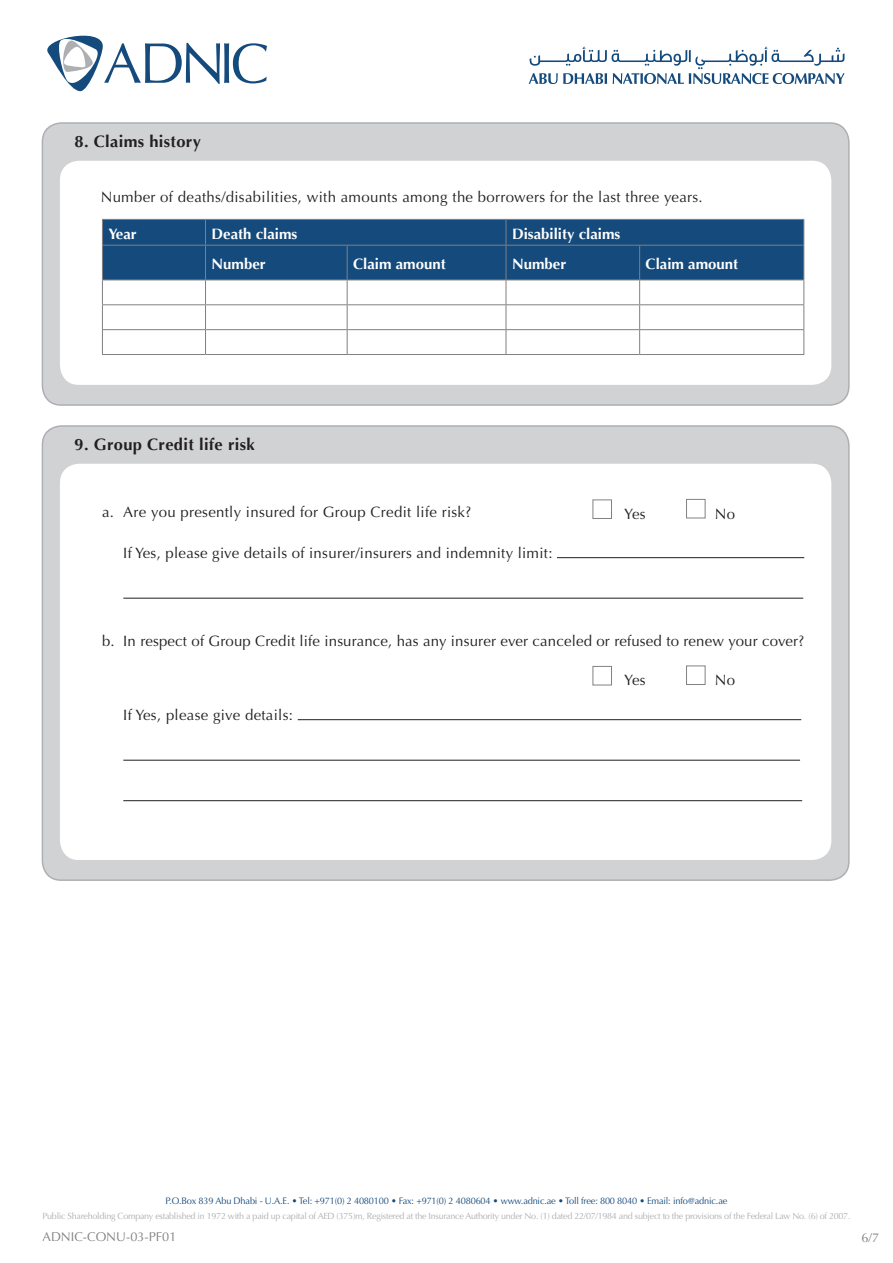
<style>
.page{position:relative;width:893px;height:1263px;background:#fff}
.page>*{position:absolute;margin:0;border:0;box-sizing:border-box;transform-origin:0 0}
.t1{font:700 16.5px "Optima";letter-spacing:.02em;color:#231f20}
.t2{font:15px "Optima";letter-spacing:.02em;color:#231f20}
.t3{font:700 15px "Optima";color:#fff}
.t4{font:12.75px "Optima";color:#808083}
.t5{font:9.45px "Optima";letter-spacing:-.02em;color:#144a7c}
.t6{font:9px "Optima";letter-spacing:-.03em;color:#aeafb3}
</style>
<div class="page">
<svg style="left:47px;top:35px;width:220px;height:57px"></svg>
<svg style="left:529px;top:47px;width:316px;height:37px"></svg>
<div style="left:42px;top:123px;width:807px;height:282px;background:#d1d2d4;border-radius:19px"></div>
<div style="left:42px;top:426px;width:807px;height:454px;background:#d1d2d4;border-radius:19px"></div>
<div style="left:60px;top:161px;width:771px;height:224px;background:#fff;border-radius:19px"></div>
<div style="left:60px;top:464px;width:771px;height:396px;background:#fff;border-radius:19px"></div>
<hr style="left:102px;top:354px;width:104px;height:1px;background:#808083">
<hr style="left:206px;top:354px;width:141px;height:1px;background:#808083">
<hr style="left:347px;top:354px;width:159px;height:1px;background:#808083">
<hr style="left:506px;top:354px;width:134px;height:1px;background:#808083">
<hr style="left:640px;top:354px;width:164px;height:1px;background:#808083">
<svg style="left:102px;top:219px;width:702px;height:135px"></svg>
<hr style="left:102px;top:245px;width:104px;height:1px;background:#808083">
<hr style="left:102px;top:246px;width:1px;height:34px;background:#808083">
<hr style="left:206px;top:245px;width:141px;height:1px;background:#808083">
<hr style="left:205px;top:246px;width:1px;height:34px;background:#808083">
<hr style="left:347px;top:245px;width:159px;height:1px;background:#808083">
<hr style="left:347px;top:246px;width:1px;height:34px;background:#808083">
<hr style="left:506px;top:245px;width:134px;height:1px;background:#808083">
<hr style="left:506px;top:246px;width:1px;height:34px;background:#808083">
<hr style="left:640px;top:245px;width:164px;height:1px;background:#808083">
<hr style="left:639px;top:246px;width:1px;height:34px;background:#808083">
<hr style="left:803px;top:246px;width:1px;height:34px;background:#808083">
<hr style="left:102px;top:280px;width:104px;height:1px;background:#808083">
<hr style="left:206px;top:280px;width:141px;height:1px;background:#808083">
<hr style="left:347px;top:280px;width:159px;height:1px;background:#808083">
<hr style="left:506px;top:280px;width:134px;height:1px;background:#808083">
<hr style="left:640px;top:280px;width:164px;height:1px;background:#808083">
<div style="left:593px;top:499px;width:19px;height:20px;background:#fff;border:1px solid #808285"></div>
<div style="left:686px;top:499px;width:19px;height:19px;border:1px solid #808285"></div>
<hr style="left:557px;top:557px;width:247px;height:1px;background:#231f20">
<hr style="left:123px;top:598px;width:680px;height:1px;background:#231f20">
<div style="left:593px;top:666px;width:19px;height:19px;background:#fff;border:1px solid #808285"></div>
<div style="left:686px;top:665px;width:19px;height:20px;border:1px solid #808285"></div>
<hr style="left:298px;top:719px;width:503px;height:1px;background:#231f20">
<hr style="left:123px;top:760px;width:677px;height:1px;background:#231f20">
<hr style="left:123px;top:800px;width:679px;height:1px;background:#231f20">
<p class="t1" style="left:75px;top:132px;width:128px">8. Claims history</p>
<p class="t2" style="left:101px;top:189px;width:603px">Number of deaths/disabilities, with amounts among the borrowers for the last three years.</p>
<p class="t3" style="left:512px;top:225px;width:110px">Disability claims</p>
<p class="t3" style="left:212px;top:225px;width:87px">Death claims</p>
<p class="t3" style="left:108px;top:225px;width:30px">Year</p>
<p class="t3" style="left:212px;top:256px;width:56px">Number</p>
<p class="t3" style="left:353px;top:256px;width:94px">Claim amount</p>
<p class="t3" style="left:512px;top:256px;width:56px">Number</p>
<p class="t3" style="left:646px;top:256px;width:94px">Claim amount</p>
<p class="t1" style="left:75px;top:435px;width:182px">9. Group Credit life risk</p>
<p class="t2" style="left:102px;top:503px;width:13px">.a</p>
<p class="t2" style="left:123px;top:503px;width:349px">Are you presently insured for Group Credit life risk?</p>
<p class="t2" style="left:123px;top:544px;width:431px">If Yes, please give details of insurer/insurers and indemnity limit:</p>
<p class="t2" style="left:624px;top:505px;width:23px">Yes</p>
<p class="t2" style="left:715px;top:505px;width:22px">No</p>
<p class="t2" style="left:102px;top:632px;width:14px">.b</p>
<p class="t2" style="left:123px;top:632px;width:682px">In respect of Group Credit life insurance, has any insurer ever canceled or refused to renew your cover?</p>
<p class="t2" style="left:123px;top:706px;width:171px">If Yes, please give details:</p>
<p class="t2" style="left:624px;top:671px;width:23px">Yes</p>
<p class="t2" style="left:715px;top:671px;width:22px">No</p>
<p class="t5" style="left:166px;top:1195px;width:563px">O. P .Box 839 Abu Dhabi U- A. .E. • Tel: +971 0( 2) 4080100 • Fax: +971 0( 2) 4080604 • www.adnic.ae • Toll free: 800 8040 • Email: info@adnic.ae</p>
<p class="t6" style="left:42px;top:1210px;width:809px">Public Shareholding Company established in 1972 with a paid up capital of AED (375 m) , Registered at the Insurance Authority under No 1(. ) dated 22/07/1984 and subject to the provisions of the Federal Law No 6(. ) of 2007.</p>
<p class="t4" style="left:43px;top:1229px;width:135px">ADNIC-CONU-03-PF01</p>
<p class="t4" style="left:861px;top:1231px;width:19px">6/7</p>
</div>
